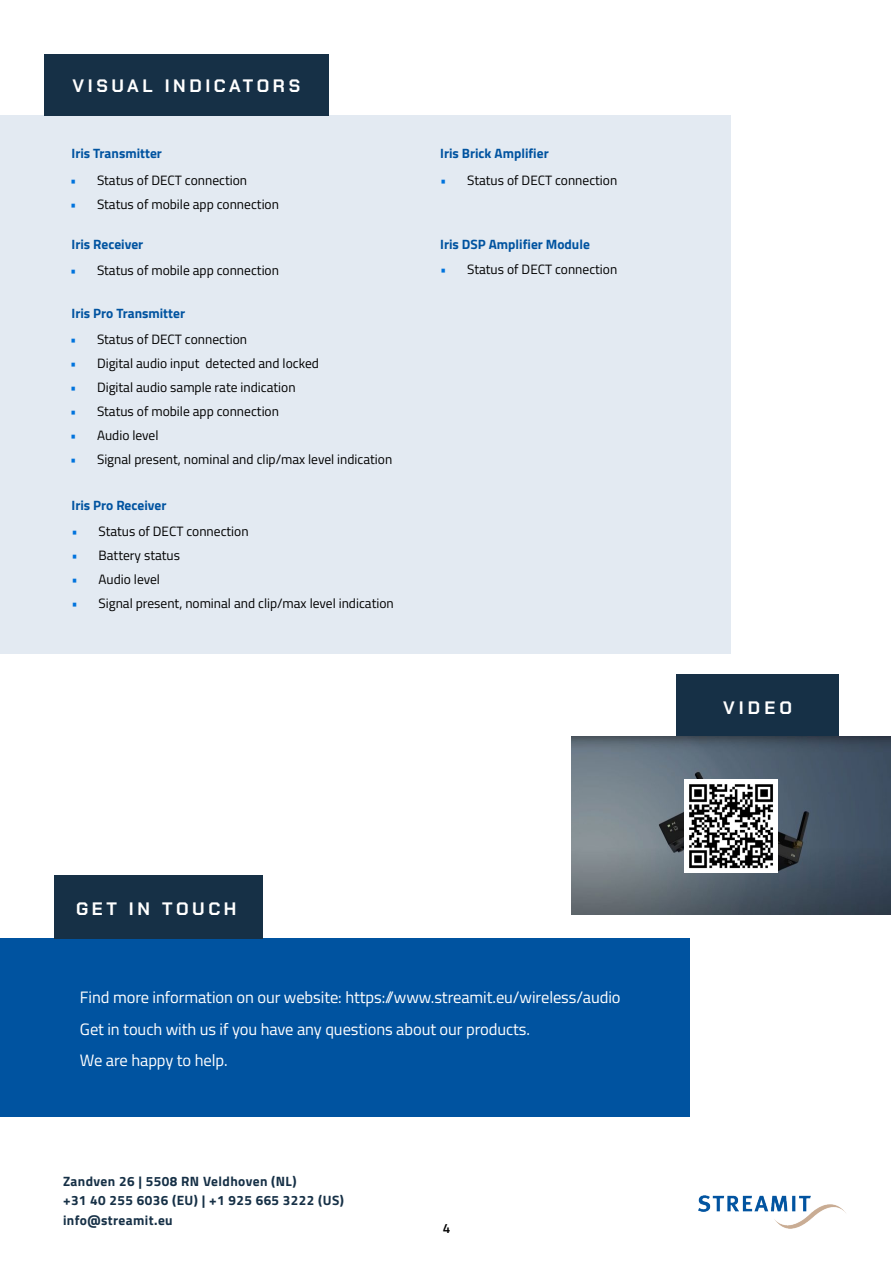
<style>
.page{position:relative;width:893px;height:1263px;background:#fff}
.page>*{position:absolute;margin:0;border:0;box-sizing:border-box;transform-origin:0 0}
.t1{font:700 18px "Chakra Petch";letter-spacing:.2em;color:#fff}
.t2{font:16.5px/31.5px "Titillium Web";letter-spacing:-.005em;color:#fff}
.t3{font:13.5px "Titillium Web";color:#000}
.t4{font:700 13.5px "Titillium Web";color:#0053a0}
.t5{font:700 13.5px/19.5px "Titillium Web";letter-spacing:.03em;color:#163046}
.t6{font:600 13.5px "Titillium";color:#000}
.s1{color:#0073dd}
</style>
<div class="page">
<div style="left:0;top:115px;width:731px;height:538px;background:#e3eaf2"></div>
<div style="left:44px;top:54px;width:284px;height:61px;background:#163046"></div>
<div style="left:0;top:938px;width:689px;height:178px;background:#0053a0"></div>
<div style="left:54px;top:876px;width:208px;height:63px;background:#163046"></div>
<div style="left:676px;top:675px;width:163px;height:63px;background:#163046"></div>
<img style="left:571px;top:737px;width:319px;height:178px">
<img style="left:699px;top:1195px;width:147px;height:33px">
<img style="left:684px;top:779px;width:94px;height:93px">
<h1 class="t1" style="left:72px;top:76px;width:229px">VISUAL INDICATORS</h1>
<p class="t4" style="left:72px;top:143px;width:92px">Iris Transmitter</p>
<p class="t3" style="left:70px;top:170px;width:179px"><span class="s1">•</span> Status of DECT connection</p>
<p class="t3" style="left:70px;top:194px;width:210px"><span class="s1">•</span> Status of mobile app connection</p>
<p class="t4" style="left:72px;top:234px;width:73px">Iris Receiver</p>
<p class="t3" style="left:70px;top:260px;width:210px"><span class="s1">•</span> Status of mobile app connection</p>
<p class="t4" style="left:72px;top:302px;width:115px">Iris Pro Transmitter</p>
<p class="t3" style="left:70px;top:330px;width:179px"><span class="s1">•</span> Status of DECT connection</p>
<p class="t3" style="left:70px;top:354px;width:250px"><span class="s1">•</span> Digital audio input detected and locked</p>
<p class="t3" style="left:70px;top:378px;width:227px"><span class="s1">•</span> Digital audio sample rate indication</p>
<p class="t3" style="left:70px;top:402px;width:210px"><span class="s1">•</span> Status of mobile app connection</p>
<p class="t3" style="left:70px;top:426px;width:90px"><span class="s1">•</span> Audio level</p>
<p class="t3" style="left:70px;top:450px;width:324px"><span class="s1">•</span> Signal present, nominal and clip/max level indication</p>
<p class="t4" style="left:72px;top:495px;width:96px">Iris Pro Receiver</p>
<p class="t3" style="left:72px;top:521px;width:179px"><span class="s1">•</span> Status of DECT connection</p>
<p class="t3" style="left:72px;top:545px;width:110px"><span class="s1">•</span> Battery status</p>
<p class="t3" style="left:72px;top:569px;width:90px"><span class="s1">•</span> Audio level</p>
<p class="t3" style="left:72px;top:593px;width:324px"><span class="s1">•</span> Signal present, nominal and clip/max level indication</p>
<p class="t4" style="left:440px;top:143px;width:110px">Iris Brick Amplifier</p>
<p class="t3" style="left:440px;top:170px;width:179px"><span class="s1">•</span> Status of DECT connection</p>
<p class="t4" style="left:440px;top:234px;width:151px">Iris DSP Amplifier Module</p>
<p class="t3" style="left:440px;top:260px;width:179px"><span class="s1">•</span> Status of DECT connection</p>
<h1 class="t1" style="left:76px;top:898px;width:162px">GET IN TOUCH</h1>
<p class="t2" style="left:80px;top:981px;width:542px">Find more information on our website: https://www.streamit.eu/wireless/audio<br>Get in touch with us if you have any questions about our products.<br>We are happy to help.</p>
<p class="t5" style="left:63px;top:1171px;width:282px">Zandven 26 | 5508 RN Veldhoven (NL)<br>+31 40 255 6036 (EU) | +1 925 665 3222 (US) info@streamit.eu</p>
<p class="t6" style="left:443px;top:1218px;width:9px">4</p>
<h1 class="t1" style="left:723px;top:697px;width:71px">VIDEO</h1>
</div>
